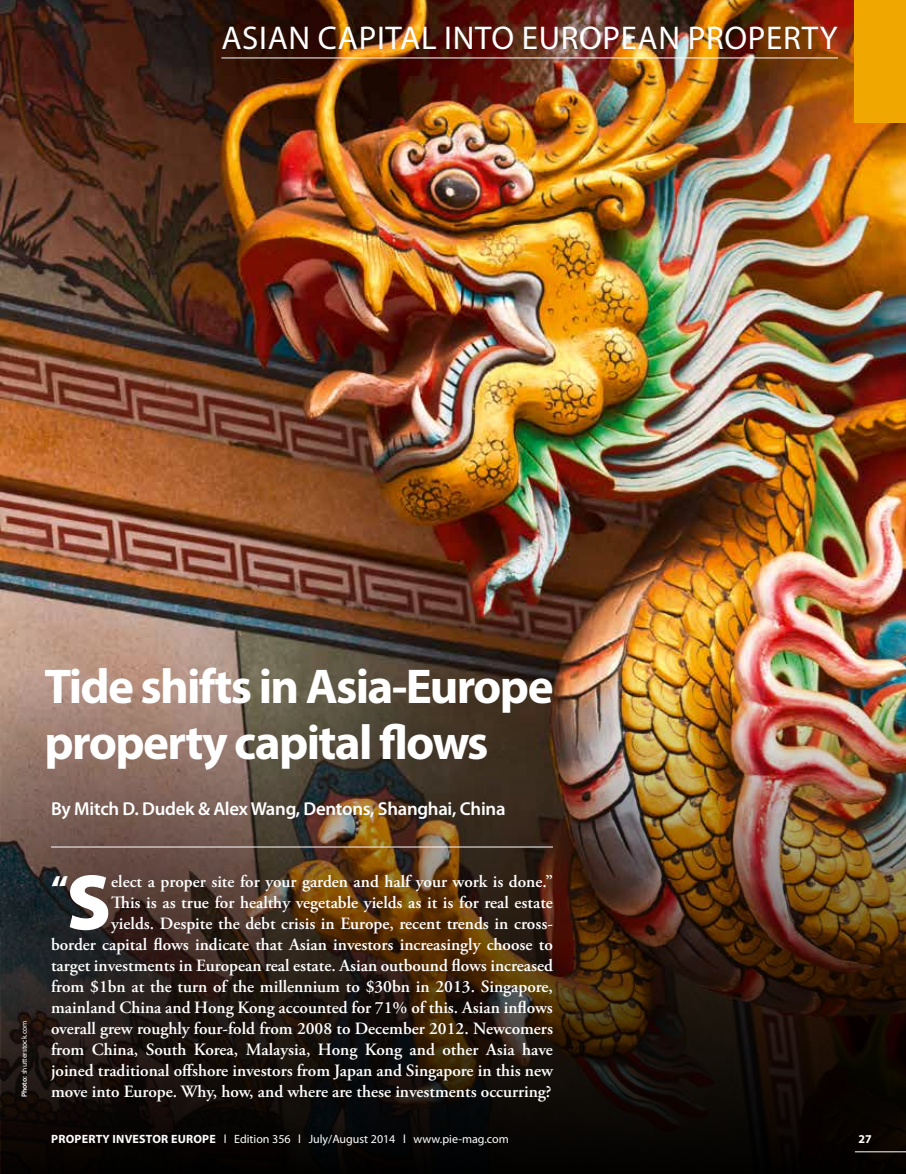
<style>
.page{position:relative;width:906px;height:1174px;background:#fff}
.page>*{position:absolute;margin:0;border:0;box-sizing:border-box;transform-origin:0 0}
.t1{font:900 79.5px "Myriad Pro";color:#fff}
.t2{font:700 49.05px/56.6px "Myriad Pro";letter-spacing:-.035em;color:#fff}
.t3{font:900 34.65px "Myriad Pro";color:#fff}
.t4{font:33px "Myriad Pro";letter-spacing:.02em;color:#fff}
.t5{font:600 18.75px "Myriad Pro";letter-spacing:-.015em;color:#fff}
.t6{font:600 17.25px/21px "Adobe Garamond Pro";color:#fff;text-align:right}
.t7{font:12px "Myriad Pro";color:#fff}
.t8{font:700 12px "Myriad Pro";color:#fff}
.t9{font:7.5px "Myriad Pro";color:#fff}
.s1{font-weight:600}
.s2{font-weight:700}
</style>
<div class="page">
<img style="left:0;top:0;width:906px;height:674px">
<img style="left:0;top:674px;width:906px;height:500px">
<hr style="left:855px;top:1151px;width:51px;height:1px;background:#fff">
<hr style="left:221px;top:58px;width:617px;height:1px;background:#fff">
<div style="left:855px;top:0;width:51px;height:122px;background:#f0a700"></div>
<hr style="left:51px;top:846px;width:502px;height:1px;background:#fff">
<h3 class="t4" style="left:221px;top:20px;width:618px">ASIAN CAPITAL INTO EUROPEAN PROPERTY</h3>
<h2 class="t2" style="left:45px;top:656px;width:510px">Tide shifts in Asia-Europe property capital flows</h2>
<p class="t5" style="left:51px;top:798px;width:456px">By Mitch D. Dudek &amp; Alex Wang, Dentons, Shanghai, China</p>
<p class="t9" style="left:20px;top:1097px;width:78px;rotate:-90deg"><span class="s1">Photo:</span> shutterstock.com</p>
<h3 class="t3" style="left:51px;top:868px;width:19px">“</h3>
<h1 class="t1" style="left:66px;top:857px;width:46px">S</h1>
<p class="t6" style="left:51px;top:871px;width:503px">elect a proper site for your garden and half your work is done.”<br>This is as true for healthy vegetable yields as it is for real estate<br>yields. Despite the debt crisis in Europe, recent trends in cross-<br>border capital flows indicate that Asian investors increasingly choose to target investments in European real estate. Asian outbound flows increased from $1bn at the turn of the millennium to $30bn in 2013. Singapore, mainland China and Hong Kong accounted for 71% of this. Asian inflows overall grew roughly four-fold from 2008 to December 2012. Newcomers from China, South Korea, Malaysia, Hong Kong and other Asia have joined traditional offshore investors from Japan and Singapore in this new</p>
<p class="t6" style="left:51px;top:1081px;width:502px">move into Europe. Why, how, and where are these investments occurring?</p>
<p class="t7" style="left:51px;top:1131px;width:459px"><span class="s2">property investor europe</span> l Edition 356 l July/August 2014 l www.pie-mag.com</p>
<p class="t8" style="left:858px;top:1130px;width:15px">27</p>
</div>
